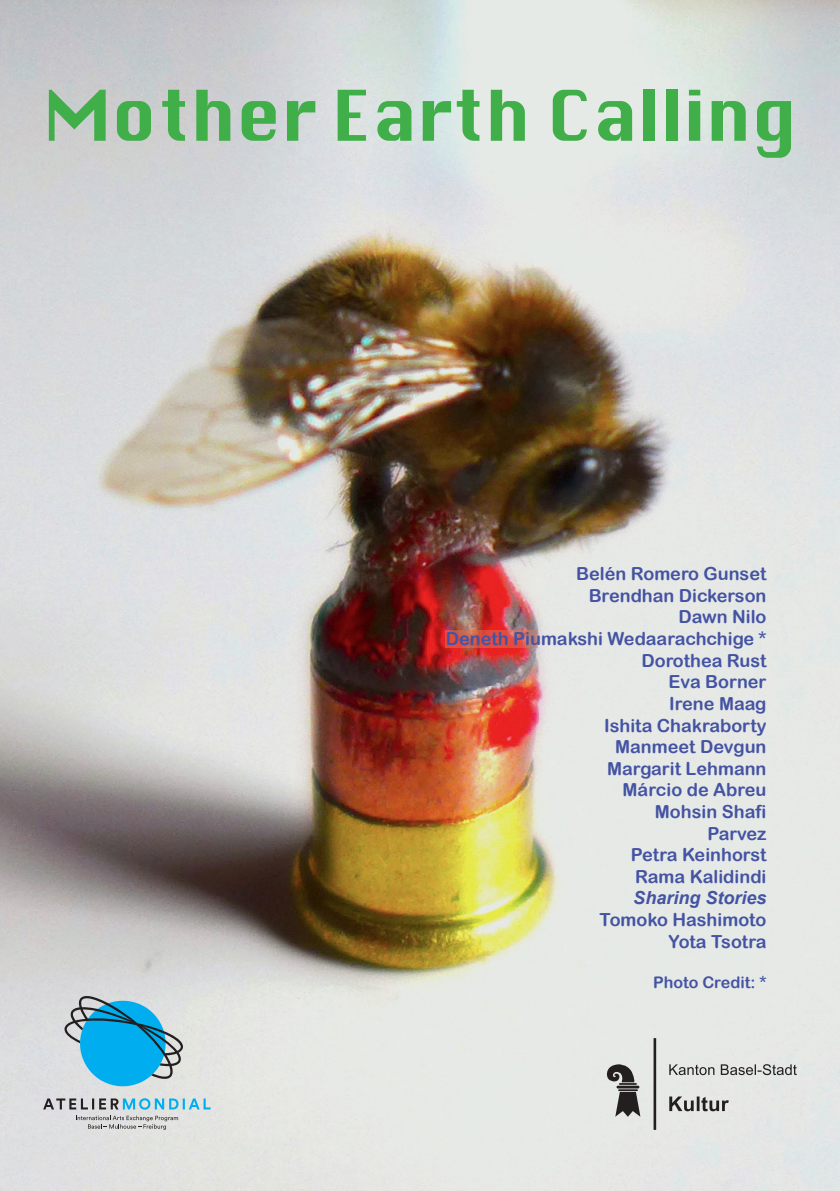
<style>
.page{position:relative;width:840px;height:1191px;background:#fff}
.page>*{position:absolute;margin:0;border:0;box-sizing:border-box;transform-origin:0 0}
.t1{font:68px "Krungthep";color:#40ae49}
.t2{font:18px "Arial Rounded MT Bold";color:#4453a3}
.t3{font:italic 700 18px "Arial";color:#4453a3}
.t4{font:16px "Arial Rounded MT Bold";color:#4453a3}
</style>
<div class="page">
<img style="left:0;top:0;width:839px;height:1191px">
<svg style="left:445px;top:631px;width:92px;height:17px;fill:#e14c40"></svg>
<svg style="left:606px;top:1038px;width:190px;height:91px"></svg>
<svg style="left:76px;top:1115px;width:102px;height:14px"></svg>
<svg style="left:64px;top:996px;width:120px;height:93px"></svg>
<svg style="left:43px;top:1098px;width:167px;height:11px"></svg>
<p class="t1" style="left:43px;top:77px;width:754px">Mother Earth Calling</p>
<p class="t2" style="left:576px;top:563px;width:191px">Belén Romero Gunset</p>
<p class="t2" style="left:588px;top:585px;width:179px">Brendhan Dickerson</p>
<p class="t2" style="left:678px;top:606px;width:89px">Dawn Nilo</p>
<p class="t2" style="left:445px;top:628px;width:322px">Deneth Piumakshi Wedaarachchige *</p>
<p class="t2" style="left:641px;top:649px;width:126px">Dorothea Rust</p>
<p class="t2" style="left:668px;top:671px;width:99px">Eva Borner</p>
<p class="t2" style="left:668px;top:693px;width:99px">Irene Maag</p>
<p class="t2" style="left:603px;top:714px;width:164px">Ishita Chakraborty</p>
<p class="t2" style="left:615px;top:736px;width:153px">Manmeet Devgun</p>
<p class="t2" style="left:607px;top:757px;width:161px">Margarit Lehmann</p>
<p class="t2" style="left:622px;top:779px;width:145px">Márcio de Abreu</p>
<p class="t2" style="left:654px;top:801px;width:113px">Mohsin Shafi</p>
<p class="t2" style="left:707px;top:822px;width:61px">Parvez</p>
<p class="t2" style="left:630px;top:844px;width:137px">Petra Keinhorst</p>
<p class="t2" style="left:634px;top:865px;width:133px">Rama Kalidindi</p>
<p class="t3" style="left:633px;top:886px;width:135px">Sharing Stories</p>
<p class="t2" style="left:599px;top:909px;width:168px">Tomoko Hashimoto</p>
<p class="t2" style="left:668px;top:930px;width:99px">Yota Tsotra</p>
<p class="t4" style="left:652px;top:973px;width:115px">Photo Credit: *</p>
</div>
